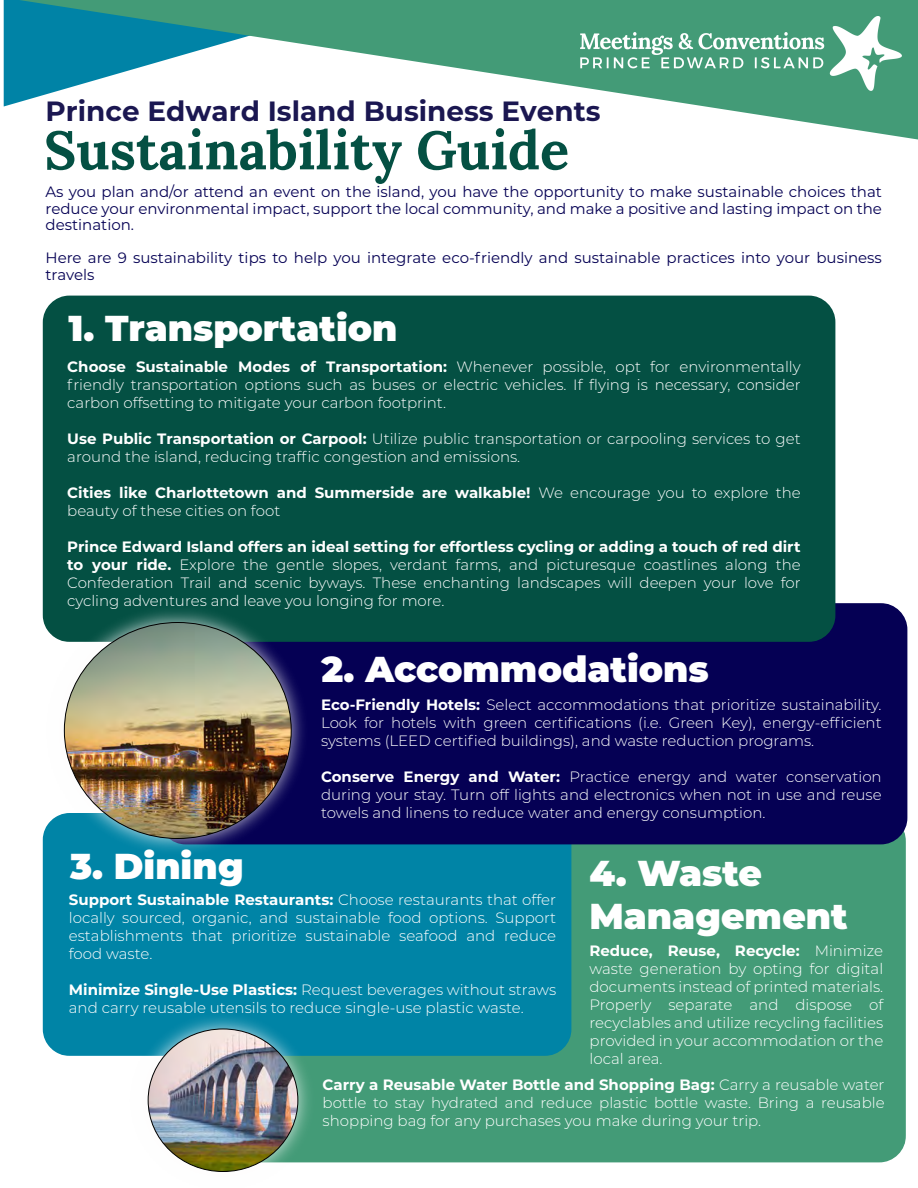
<style>
.page{position:relative;width:918px;height:1188px;background:#fff}
.page>*{position:absolute;margin:0;border:0;box-sizing:border-box;transform-origin:0 0}
.t1{font:700 54px "Lora";color:#045043}
.t2{font:900 36px/43.2px "Montserrat";color:#fff}
.t3{font:700 27.9px "Montserrat";color:#1b1751}
.t4{font:300 15px/18px "Montserrat";color:#fff;text-align:justify}
.t5{font:15px/16.5px "Montserrat";color:#050054;text-align:justify}
.s1{font-weight:700}
</style>
<div class="page">
<div style="left:4px;top:0;width:15px;height:106px;background:#0083a6"></div>
<svg style="left:19px;top:0;width:899px;height:140px"></svg>
<img style="left:580px;top:16px;width:321px;height:75px">
<div style="left:168px;top:814px;width:738px;height:348px;background:#439b77;border-radius:27px"></div>
<div style="left:43px;top:813px;width:528px;height:243px;background:#0084a6;border-radius:27px"></div>
<div style="left:159px;top:603px;width:748px;height:241px;background:#050054;border-radius:27px"></div>
<div style="left:43px;top:296px;width:792px;height:346px;background:#045043;border-radius:27px"></div>
<img style="left:42px;top:598px;width:273px;height:264px">
<img style="left:64px;top:622px;width:227px;height:216px">
<img style="left:124px;top:1017px;width:197px;height:146px">
<img style="left:148px;top:1029px;width:150px;height:143px">
<h3 class="t3" style="left:46px;top:91px;width:557px">Prince Edward Island Business Events</h3>
<h1 class="t1" style="left:44px;top:104px;width:527px">Sustainability Guide</h1>
<p class="t5" style="left:46px;top:183px;width:838px">As you plan and/or attend an event on the island, you have the opportunity to make sustainable choices that reduce your environmental impact, support the local community, and make a positive and lasting impact on the destination.</p>
<p class="t5" style="left:46px;top:249px;width:838px">Here are 9 sustainability tips to help you integrate eco-friendly and sustainable practices into your business travels</p>
<h2 class="t2" style="left:69px;top:304px;width:330px">1. Transportation</h2>
<p class="t4" style="left:67px;top:357px;width:735px"><span class="s1">Choose Sustainable Modes of Transportation:</span> Whenever possible, opt for environmentally friendly transportation options such as buses or electric vehicles. If flying is necessary, consider carbon offsetting to mitigate your carbon footprint.</p>
<p class="t4" style="left:67px;top:429px;width:735px"><span class="s1">Use Public Transportation or Carpool:</span> Utilize public transportation or carpooling services to get around the island, reducing traffic congestion and emissions.</p>
<p class="t4" style="left:67px;top:483px;width:735px"><span class="s1">Cities like Charlottetown and Summerside are walkable!</span> We encourage you to explore the beauty of these cities on foot</p>
<p class="t4" style="left:67px;top:537px;width:735px"><span class="s1">Prince Edward Island offers an ideal setting for effortless cycling or adding a touch of red dirt to your ride.</span> Explore the gentle slopes, verdant farms, and picturesque coastlines along the Confederation Trail and scenic byways. These enchanting landscapes will deepen your love for cycling adventures and leave you longing for more.</p>
<h2 class="t2" style="left:321px;top:645px;width:389px">2. Accommodations</h2>
<p class="t4" style="left:321px;top:696px;width:562px"><span class="s1">Eco-Friendly Hotels:</span> Select accommodations that prioritize sustainability.<br>Look for hotels with green certifications (i.e. Green Key), energy-efficient systems (LEED certified buildings), and waste reduction programs.</p>
<p class="t4" style="left:321px;top:768px;width:562px"><span class="s1">Conserve Energy and Water:</span> Practice energy and water conservation during your stay. Turn off lights and electronics when not in use and reuse towels and linens to reduce water and energy consumption.</p>
<h2 class="t2" style="left:70px;top:842px;width:175px">3. Dining</h2>
<h2 class="t2" style="left:590px;top:850px;width:260px">4. Waste<br>Management</h2>
<p class="t4" style="left:69px;top:891px;width:489px"><span class="s1">Support Sustainable Restaurants:</span> Choose restaurants that offer locally sourced, organic, and sustainable food options. Support establishments that prioritize sustainable seafood and reduce food waste.</p>
<p class="t4" style="left:69px;top:981px;width:489px"><span class="s1">Minimize Single-Use Plastics:</span> Request beverages without straws and carry reusable utensils to reduce single-use plastic waste.</p>
<p class="t4" style="left:589px;top:941px;width:295px"><span class="s1">Reduce, Reuse, Recycle:</span> Minimize waste generation by opting for digital documents instead of printed materials.<br>Properly separate and dispose of recyclables and utilize recycling facilities provided in your accommodation or the local area.</p>
<p class="t4" style="left:322px;top:1075px;width:564px"><span class="s1">Carry a Reusable Water Bottle and Shopping Bag:</span> Carry a reusable water bottle to stay hydrated and reduce plastic bottle waste. Bring a reusable shopping bag for any purchases you make during your trip.</p>
</div>
